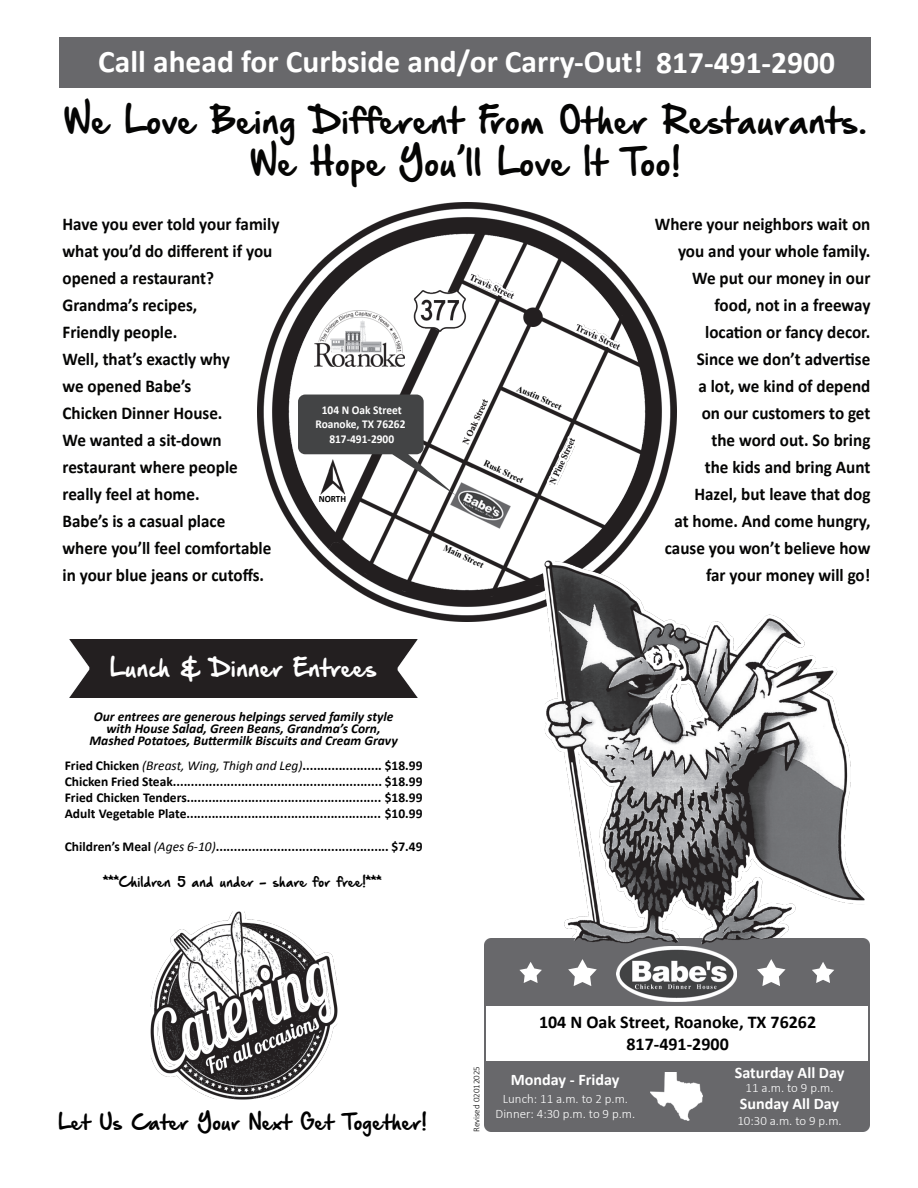
<style>
.page{position:relative;width:918px;height:1188px;background:#fff}
.page>*{position:absolute;margin:0;border:0;box-sizing:border-box;transform-origin:0 0}
.t1{font:700 31.5px "Calibri";color:#fff}
.t2{font:30.75px/42px "Hand Of Sean Demo";color:#050504;text-align:center}
.t3{font:21px "Hand Of Sean Demo";color:#fff}
.t4{font:700 18px/27px "Calibri";color:#050504;scale:.95 1}
.t5{font:700 18px/21.6px "Calibri";color:#000;text-align:center}
.t6{font:18px "Hand Of Sean Demo";color:#000}
.t7{font:700 16.05px "Calibri";color:#fff}
.t8{font:700 13.5px/16.2px "Calibri";color:#000;text-align:justify}
.t9{font:italic 700 13.5px/12px "Calibri";color:#000;text-align:center}
.t10{font:300 12.9px/15.5px "Calibri";color:#fff;text-align:center}
.t11{font:700 12px/14.4px "Calibri";color:#fff;text-align:center;scale:.95 1}
.t12{font:12px "Hand Of Sean Demo";color:#000}
.t13{font:700 9.6px "Calibri";color:#000;scale:.95 1}
.t14{font:700 9px "Times New Roman";color:#000;scale:.95 1}
.t15{font:300 9px "Calibri";color:#000}
.s1{font-weight:400;font-style:italic}
</style>
<div class="page">
<img style="left:258px;top:203px;width:419px;height:419px">
<img style="left:540px;top:556px;width:327px;height:383px">
<div style="left:484px;top:939px;width:385px;height:192px;background:#68686b"></div>
<img style="left:617px;top:946px;width:119px;height:55px">
<div style="left:69px;top:639px;width:349px;height:59px;background:#231f20"></div>
<div style="left:486px;top:1006px;width:381px;height:55px;background:#fff"></div>
<img style="left:650px;top:1072px;width:53px;height:49px">
<svg style="left:568px;top:959px;width:29px;height:27px"></svg>
<svg style="left:519px;top:962px;width:23px;height:21px"></svg>
<svg style="left:757px;top:959px;width:29px;height:27px"></svg>
<svg style="left:812px;top:962px;width:22px;height:21px"></svg>
<div style="left:59px;top:37px;width:811px;height:50px;background:#68686b"></div>
<img style="left:150px;top:911px;width:188px;height:189px">
<img style="left:315px;top:311px;width:14px;height:55px">
<img style="left:329px;top:218px;width:321px;height:378px">
<img style="left:414px;top:289px;width:53px;height:44px">
<img style="left:547px;top:436px;width:31px;height:51px">
<img style="left:462px;top:399px;width:25px;height:46px">
<img style="left:573px;top:321px;width:49px;height:31px">
<img style="left:468px;top:271px;width:49px;height:31px">
<svg style="left:298px;top:395px;width:158px;height:100px"></svg>
<h1 class="t1" style="left:98px;top:40px;width:738px">Call ahead for Curbside and/or Carry-Out! 817-491-2900</h1>
<h2 class="t2" style="left:64px;top:103px;width:805px">We Love Being Different From Other Restaurants.<br>We Hope You’ll Love It Too!</h2>
<p class="t4" style="left:63px;top:209px;width:230px">Have you ever told your family what you’d do different if you opened a restaurant?<br>Grandma’s recipes,<br>Friendly people.<br>Well, that’s exactly why<br>we opened Babe’s<br>Chicken Dinner House.<br>We wanted a sit-down restaurant where people really feel at home.<br>Babe’s is a casual place<br>where you’ll feel comfortable in your blue jeans or cutoffs.</p>
<p class="t4" style="left:655px;top:209px;width:228px;text-align:right">Where your neighbors wait on you and your whole family.<br>We put our money in our food, not in a freeway location or fancy decor.<br>Since we don’t advertise<br>a lot, we kind of depend<br>on our customers to get<br>the word out. So bring<br>the kids and bring Aunt<br>Hazel, but leave that dog<br>at home. And come hungry, cause you won’t believe how far your money will go!</p>
<p class="t14" style="left:520px;top:382px;width:52px;rotate:24deg">Austin Street</p>
<p class="t11" style="left:315px;top:402px;width:96px">104 N Oak Street<br>Roanoke, TX 76262<br>817-491-2900</p>
<p class="t14" style="left:487px;top:457px;width:47px;rotate:26deg">Rusk Street</p>
<p class="t13" style="left:319px;top:492px;width:30px">NORTH</p>
<p class="t14" style="left:447px;top:541px;width:47px;rotate:26deg">Main Street</p>
<p class="t3" style="left:110px;top:657px;width:268px">Lunch &amp; Dinner Entrees</p>
<p class="t9" style="left:89px;top:710px;width:310px">Our entrees are generous helpings served family style with House Salad, Green Beans, Grandma’s Corn,<br>Mashed Potatoes, Buttermilk Biscuits and Cream Gravy</p>
<p class="t8" style="left:65px;top:757px;width:359px">Fried Chicken <span class="s1">(Breast, Wing, Thigh and Leg)</span>...................... $18.99<br>Chicken Fried Steak.......................................................... $18.99<br>Fried Chicken Tenders...................................................... $18.99<br>Adult Vegetable Plate...................................................... $10.99</p>
<p class="t8" style="left:65px;top:838px;width:359px">Children’s Meal <span class="s1">(Ages 6-10)</span>................................................ $7.49</p>
<p class="t12" style="left:104px;top:876px;width:280px">***Children 5 and under - share for free!***</p>
<p class="t6" style="left:59px;top:1113px;width:370px">Let Us Cater Your Next Get Together!</p>
<p class="t15" style="left:471px;top:1132px;width:68px;rotate:-90deg">Revised 02012025</p>
<p class="t5" style="left:539px;top:1011px;width:279px">104 N Oak Street, Roanoke, TX 76262<br>817-491-2900</p>
<p class="t7" style="left:511px;top:1068px;width:110px">Monday - Friday</p>
<p class="t10" style="left:496px;top:1091px;width:141px">Lunch: 11 a.m. to 2 p.m.<br>Dinner: 4:30 p.m. to 9 p.m.</p>
<p class="t7" style="left:735px;top:1062px;width:111px">Saturday All Day</p>
<p class="t10" style="left:746px;top:1080px;width:89px">11 a.m. to 9 p.m.</p>
<p class="t7" style="left:740px;top:1092px;width:101px">Sunday All Day</p>
<p class="t10" style="left:737px;top:1113px;width:106px">10:30 a.m. to 9 p.m.</p>
</div>
